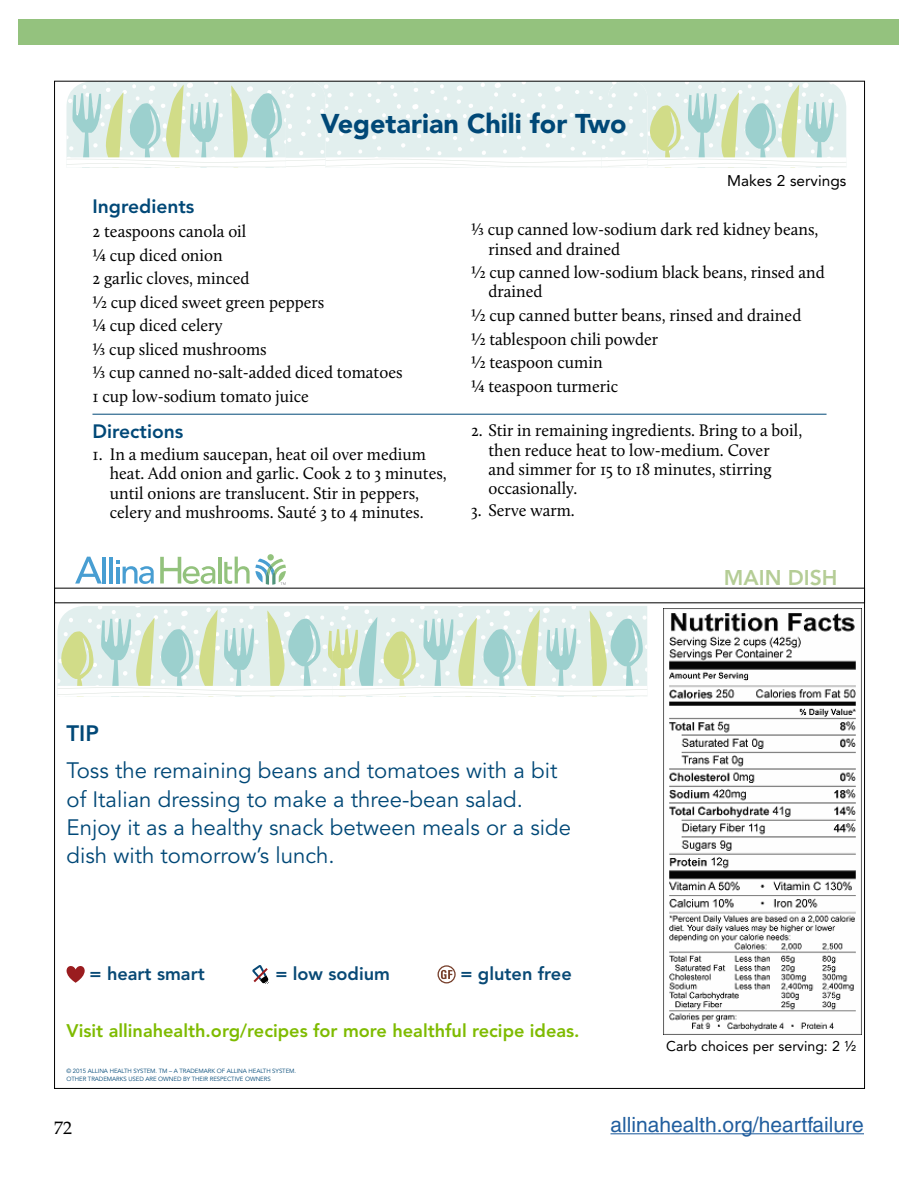
<style>
.page{position:relative;width:918px;height:1188px;background:#fff}
.page>*{position:absolute;margin:0;border:0;box-sizing:border-box;transform-origin:0 0}
.t1{font:900 27px "Avenir LT Std";color:#004877}
.t2{font:22.2px/28.2px "Avenir LT Std";color:#004877}
.t3{font:800 22.2px "Avenir LT Std";color:#004877}
.t4{font:800 21.15px "Avenir LT Std";color:#b5cd96}
.t5{font:21px "Helvetica";color:#215e9e}
.t6{font:800 19.2px "Avenir LT Std";color:#004877}
.t7{font:800 18.15px "Avenir LT Std";color:#7ebb00}
.t8{font:800 18.15px "Avenir LT Std";color:#084975}
.t9{font:18px "Palatino";color:#000}
.t10{font:17.4px/23.5px "Calluna";color:#000}
.t11{font:15.45px "Avenir LT Std";color:#000}
.t12{font:14.1px "Avenir LT Std";color:#000}
.t13{font:6px/8.1px "Avenir LT Std";letter-spacing:-.01em;color:#004877}
</style>
<div class="page">
<div style="left:19px;top:19px;width:880px;height:26px;background:#94c27e"></div>
<hr style="left:92px;top:414px;width:735px;height:1px;background:#004877">
<svg style="left:66px;top:83px;width:780px;height:85px"></svg>
<div style="left:267px;top:554px;width:7px;height:7px;background:#93c27d;border-radius:50%"></div>
<hr style="left:103px;top:557px;width:3px;height:27px;background:#489ed2">
<hr style="left:109px;top:557px;width:3px;height:27px;background:#489ed2">
<hr style="left:218px;top:557px;width:3px;height:27px;background:#93c27d">
<svg style="left:224px;top:557px;width:62px;height:28px"></svg>
<svg style="left:116px;top:560px;width:38px;height:24px"></svg>
<svg style="left:75px;top:557px;width:27px;height:27px"></svg>
<svg style="left:160px;top:557px;width:55px;height:27px"></svg>
<svg style="left:57px;top:606px;width:590px;height:91px;background:#d8e9dc"></svg>
<svg style="left:67px;top:966px;width:18px;height:17px"></svg>
<svg style="left:252px;top:965px;width:17px;height:19px"></svg>
<svg style="left:438px;top:965px;width:18px;height:18px"></svg>
<img style="left:664px;top:609px;width:197px;height:426px">
<hr style="left:611px;top:1133px;width:253px;height:1px;background:#215e9e">
<h1 class="t1" style="left:321px;top:107px;width:307px">Vegetarian Chili for Two</h1>
<p class="t11" style="left:727px;top:172px;width:120px">Makes 2 servings</p>
<p class="t6" style="left:92px;top:195px;width:104px">Ingredients</p>
<p class="t10" style="left:92px;top:219px;width:312px">2 teaspoons canola oil<br>¼ cup diced onion<br>2 garlic cloves, minced<br>½ cup diced sweet green peppers<br>¼ cup diced celery<br>1/3 cup sliced mushrooms<br>1/3 cup canned no-salt-added diced tomatoes<br>1 cup low-sodium tomato juice</p>
<p class="t10" style="left:488px;top:220px;width:332px;line-height:19.2px;text-indent:-17px">1/3 cup canned low-sodium dark red kidney beans, rinsed and drained</p>
<p class="t10" style="left:488px;top:263px;width:338px;line-height:19.2px;text-indent:-17px">½ cup canned low-sodium black beans, rinsed and drained</p>
<p class="t10" style="left:471px;top:303px;width:332px">½ cup canned butter beans, rinsed and drained ½ tablespoon chili powder<br>½ teaspoon cumin<br>¼ teaspoon turmeric</p>
<p class="t6" style="left:92px;top:420px;width:92px">Directions</p>
<p class="t10" style="left:110px;top:444px;width:339px;line-height:19.2px;text-indent:-17px">1. In a medium saucepan, heat oil over medium heat. Add onion and garlic. Cook 2 to 3 minutes, until onions are translucent. Stir in peppers, celery and mushrooms. Sauté 3 to 4 minutes.</p>
<p class="t10" style="left:488px;top:421px;width:315px;line-height:19.2px;text-indent:-17px">2. Stir in remaining ingredients. Bring to a boil, then reduce heat to low-medium. Cover<br>and simmer for 15 to 18 minutes, stirring occasionally.</p>
<p class="t10" style="left:471px;top:498px;width:105px">3. Serve warm.</p>
<p class="t4" style="left:724px;top:565px;width:115px">MAIN DISH</p>
<p class="t3" style="left:67px;top:720px;width:34px">TIP</p>
<p class="t2" style="left:67px;top:757px;width:506px">Toss the remaining beans and tomatoes with a bit of Italian dressing to make a three-bean salad.<br>Enjoy it as a healthy snack between meals or a side dish with tomorrow’s lunch.</p>
<p class="t8" style="left:90px;top:963px;width:117px">= heart smart</p>
<p class="t8" style="left:275px;top:963px;width:116px">= low sodium</p>
<p class="t8" style="left:461px;top:963px;width:113px">= gluten free</p>
<p class="t7" style="left:67px;top:1020px;width:515px">Visit allinahealth.org/recipes for more healthful recipe ideas.</p>
<p class="t13" style="left:67px;top:1067px;width:231px">© 2015 ALLINA HEALTH SYSTEM. TM – A TRADEMARK OF ALLINA HEALTH SYSTEM.<br>OTHER TRADEMARKS USED ARE OWNED BY THEIR RESPECTIVE OWNERS</p>
<p class="t9" style="left:54px;top:1117px;width:19px">72</p>
<p class="t12" style="left:666px;top:1038px;width:192px">Carb choices per serving: 2 1/2</p>
<p class="t5" style="left:611px;top:1112px;width:255px">allinahealth.org/heartfailure</p>
</div>
